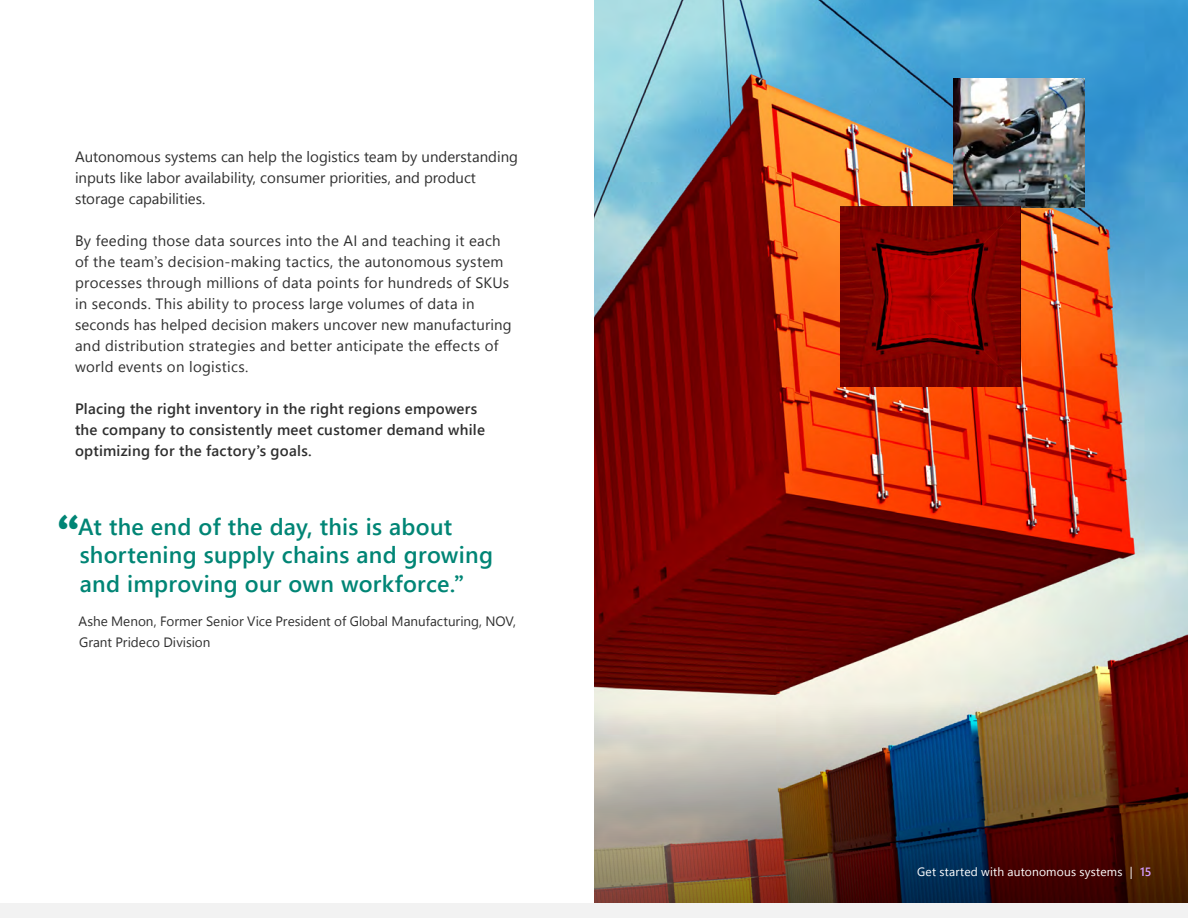
<style>
.page{position:relative;width:1188px;height:918px;background:#fff}
.page>*{position:absolute;margin:0;border:0;box-sizing:border-box;transform-origin:0 0}
.t1{font:600 23.25px/28.5px "Segoe UI";letter-spacing:.01em;color:#008575}
.t2{font:15px/21px "Segoe UI";letter-spacing:.015em;color:#2f2f2f}
.t3{font:600 15px/21px "Segoe UI";letter-spacing:.015em;color:#2f2f2f}
.t4{font:13.5px/21px "Segoe UI";color:#2f2f2f}
.t5{font:12px "Segoe UI";letter-spacing:.015em;color:#fff}
.s1{font-weight:700;font-size:46.5px}
.s2{font-weight:600;color:#d59dff}
</style>
<div class="page">
<img style="left:594px;top:0;width:594px;height:536px">
<svg style="left:594px;top:536px;width:594px;height:367px;background:#835b54"></svg>
<img style="left:954px;top:78px;width:130px;height:129px">
<svg style="left:840px;top:207px;width:180px;height:179px;background:#840100"></svg>
<div style="left:0;top:903px;width:1188px;height:15px;background:#f2f2f2"></div>
<p class="t2" style="left:75px;top:146px;width:444px">Autonomous systems can help the logistics team by understanding inputs like labor availability, consumer priorities, and product storage capabilities.</p>
<p class="t2" style="left:75px;top:230px;width:438px">By feeding those data sources into the AI and teaching it each of the team’s decision-making tactics, the autonomous system processes through millions of data points for hundreds of SKUs in seconds. This ability to process large volumes of data in seconds has helped decision makers uncover new manufacturing and distribution strategies and better anticipate the effects of world events on logistics.</p>
<p class="t3" style="left:75px;top:398px;width:412px">Placing the right inventory in the right regions empowers the company to consistently meet customer demand while optimizing for the factory’s goals.</p>
<p class="t1" style="left:80px;top:511px;width:415px;text-indent:-23px"><span class="s1">“</span>At the end of the day, this is about shortening supply chains and growing and improving our own workforce.”</p>
<p class="t4" style="left:78px;top:611px;width:439px">Ashe Menon, Former Senior Vice President of Global Manufacturing, NOV,<br>Grant Prideco Division</p>
<p class="t5" style="left:917px;top:862px;width:236px">Get started with autonomous systems | <span class="s2">15</span></p>
</div>
